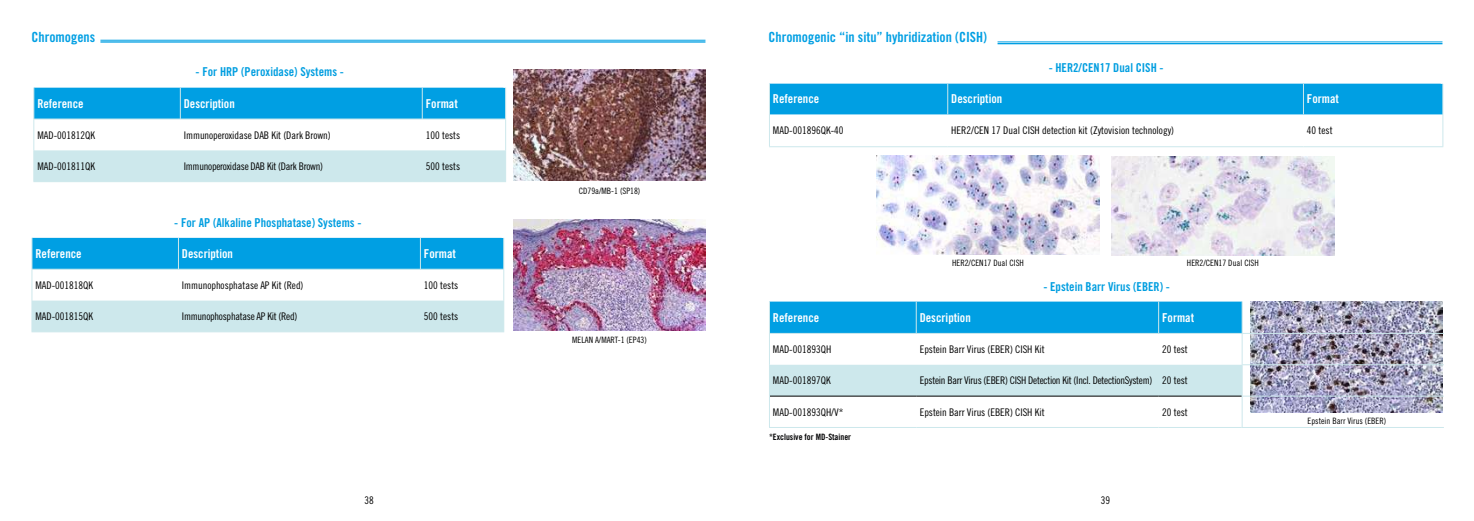
<style>
.page{position:relative;width:1474px;height:521px;background:#fff}
.page>*{position:absolute;margin:0;border:0;box-sizing:border-box;transform-origin:0 0}
.t1{font:14px "Trade Gothic LT Std Bd Cn 20";color:#009fe3}
.t2{font:12.25px "Trade Gothic LT Std Bd Cn 20";color:#009ee0}
.t3{font:12.25px "Trade Gothic LT Std Bd Cn 20";color:#fff}
.t4{font:10.5px "Trade Gothic LT Std Cn 18";letter-spacing:-.005em;color:#000}
.t5{font:10.5px "Trade Gothic LT Std Cn 18";letter-spacing:-.025em;color:#000}
.t6{font:8.75px "Trade Gothic LT Std Cn 18";color:#000}
.t7{font:8.75px "Trade Gothic LT Std Bd Cn 20";color:#020203}
</style>
<div class="page">
<img style="left:513px;top:69px;width:192px;height:112px">
<img style="left:513px;top:219px;width:192px;height:112px">
<div style="left:35px;top:88px;width:470px;height:31px;background:#009fe3"></div>
<div style="left:34px;top:150px;width:471px;height:31px;background:#cde8ec"></div>
<hr style="left:33px;top:119px;width:1px;height:31px;background:#cde8ec">
<hr style="left:505px;top:119px;width:1px;height:31px;background:#cde8ec">
<hr style="left:33px;top:150px;width:1px;height:31px;background:#cde8ec">
<hr style="left:505px;top:150px;width:1px;height:31px;background:#cde8ec">
<hr style="left:33px;top:181px;width:147px;height:1px;background:#cde8ec">
<hr style="left:180px;top:181px;width:242px;height:1px;background:#cde8ec">
<hr style="left:422px;top:181px;width:84px;height:1px;background:#cde8ec">
<hr style="left:34px;top:88px;width:1px;height:31px;background:#cde8ec">
<hr style="left:34px;top:119px;width:146px;height:1px;background:#cde8ec">
<hr style="left:180px;top:88px;width:1px;height:31px;background:#cde8ec">
<hr style="left:180px;top:119px;width:242px;height:1px;background:#cde8ec">
<hr style="left:422px;top:88px;width:1px;height:31px;background:#cde8ec">
<hr style="left:505px;top:88px;width:1px;height:31px;background:#cde8ec">
<hr style="left:422px;top:119px;width:84px;height:1px;background:#cde8ec">
<div style="left:33px;top:238px;width:470px;height:31px;background:#009fe3"></div>
<div style="left:33px;top:301px;width:470px;height:30px;background:#cde8ec"></div>
<hr style="left:32px;top:269px;width:1px;height:32px;background:#cde8ec">
<hr style="left:503px;top:269px;width:1px;height:32px;background:#cde8ec">
<hr style="left:32px;top:301px;width:1px;height:30px;background:#cde8ec">
<hr style="left:503px;top:301px;width:1px;height:30px;background:#cde8ec">
<hr style="left:32px;top:331px;width:146px;height:1px;background:#cde8ec">
<hr style="left:178px;top:331px;width:242px;height:1px;background:#cde8ec">
<hr style="left:420px;top:331px;width:84px;height:1px;background:#cde8ec">
<hr style="left:178px;top:269px;width:242px;height:1px;background:#cde8ec">
<hr style="left:32px;top:238px;width:1px;height:31px;background:#cde8ec">
<hr style="left:178px;top:238px;width:1px;height:31px;background:#cde8ec">
<hr style="left:32px;top:269px;width:146px;height:1px;background:#cde8ec">
<hr style="left:420px;top:238px;width:1px;height:31px;background:#cde8ec">
<hr style="left:503px;top:238px;width:1px;height:31px;background:#cde8ec">
<hr style="left:420px;top:269px;width:84px;height:1px;background:#cde8ec">
<hr style="left:100px;top:40px;width:605px;height:1px;background:#009fe3">
<hr style="left:100px;top:41px;width:605px;height:2px;background:#009fe3">
<img style="left:1250px;top:302px;width:192px;height:110px">
<div style="left:770px;top:84px;width:672px;height:30px;background:#009fe3"></div>
<hr style="left:769px;top:84px;width:1px;height:30px;background:#cde8ec">
<hr style="left:1442px;top:84px;width:1px;height:30px;background:#cde8ec">
<hr style="left:947px;top:84px;width:1px;height:30px;background:#cde8ec">
<hr style="left:1303px;top:84px;width:1px;height:30px;background:#cde8ec">
<hr style="left:769px;top:114px;width:1px;height:32px;background:#cde8ec">
<hr style="left:1442px;top:114px;width:1px;height:32px;background:#cde8ec">
<hr style="left:769px;top:146px;width:178px;height:1px;background:#cde8ec">
<hr style="left:947px;top:146px;width:356px;height:1px;background:#cde8ec">
<hr style="left:1303px;top:146px;width:140px;height:1px;background:#cde8ec">
<div style="left:770px;top:302px;width:471px;height:31px;background:#009fe3"></div>
<div style="left:770px;top:365px;width:471px;height:31px;background:#cde8ec"></div>
<hr style="left:1241px;top:364px;width:202px;height:1px;background:#cde8ec">
<hr style="left:1241px;top:396px;width:202px;height:1px;background:#cde8ec">
<hr style="left:1241px;top:427px;width:202px;height:1px;background:#cde8ec">
<hr style="left:1241px;top:334px;width:1px;height:30px;background:#cde8ec">
<hr style="left:770px;top:396px;width:146px;height:1px;background:#000">
<hr style="left:916px;top:302px;width:1px;height:31px;background:#cde8ec">
<hr style="left:1158px;top:302px;width:1px;height:31px;background:#cde8ec">
<hr style="left:916px;top:396px;width:242px;height:1px;background:#000">
<hr style="left:1158px;top:396px;width:83px;height:1px;background:#000">
<hr style="left:769px;top:333px;width:1px;height:32px;background:#cde8ec">
<hr style="left:769px;top:365px;width:1px;height:31px;background:#cde8ec">
<hr style="left:769px;top:396px;width:1px;height:31px;background:#cde8ec">
<hr style="left:769px;top:427px;width:147px;height:1px;background:#cde8ec">
<hr style="left:916px;top:427px;width:242px;height:1px;background:#cde8ec">
<hr style="left:1158px;top:427px;width:83px;height:1px;background:#cde8ec">
<hr style="left:1241px;top:365px;width:1px;height:31px;background:#cde8ec">
<hr style="left:769px;top:302px;width:1px;height:31px;background:#cde8ec">
<hr style="left:769px;top:333px;width:147px;height:1px;background:#cde8ec">
<hr style="left:916px;top:333px;width:242px;height:1px;background:#cde8ec">
<hr style="left:1158px;top:333px;width:83px;height:1px;background:#cde8ec">
<hr style="left:1241px;top:333px;width:202px;height:1px;background:#cde8ec">
<hr style="left:1241px;top:302px;width:1px;height:31px;background:#cde8ec">
<hr style="left:1241px;top:396px;width:1px;height:31px;background:#cde8ec">
<img style="left:1111px;top:156px;width:223px;height:99px">
<img style="left:876px;top:156px;width:223px;height:99px">
<hr style="left:997px;top:42px;width:445px;height:1px;background:#009fe3">
<hr style="left:997px;top:43px;width:445px;height:1px;background:#009fe3">
<h1 class="t1" style="left:32px;top:28px;width:65px">Chromogens</h1>
<p class="t2" style="left:195px;top:65px;width:150px">- For HRP (Peroxidase) Systems -</p>
<p class="t3" style="left:37px;top:96px;width:48px">Reference</p>
<p class="t3" style="left:184px;top:96px;width:53px">Description</p>
<p class="t3" style="left:426px;top:96px;width:33px">Format</p>
<p class="t4" style="left:37px;top:128px;width:59px">MAD-001812QK</p>
<p class="t4" style="left:184px;top:128px;width:148px">Immunoperoxidase DAB Kit (Dark Brown)</p>
<p class="t4" style="left:426px;top:128px;width:36px">100 tests</p>
<p class="t4" style="left:37px;top:160px;width:59px">MAD-001811QK</p>
<p class="t5" style="left:184px;top:160px;width:141px">Immunoperoxidase DAB Kit (Dark Brown)</p>
<p class="t4" style="left:426px;top:160px;width:36px">500 tests</p>
<p class="t2" style="left:174px;top:215px;width:189px">- For AP (Alkaline Phosphatase) Systems -</p>
<p class="t3" style="left:35px;top:246px;width:48px">Reference</p>
<p class="t3" style="left:182px;top:246px;width:53px">Description</p>
<p class="t3" style="left:424px;top:246px;width:33px">Format</p>
<p class="t4" style="left:35px;top:279px;width:59px">MAD-001818QK</p>
<p class="t4" style="left:182px;top:279px;width:123px">Immunophosphatase AP Kit (Red)</p>
<p class="t4" style="left:424px;top:279px;width:36px">100 tests</p>
<p class="t4" style="left:35px;top:310px;width:59px">MAD-001815QK</p>
<p class="t5" style="left:182px;top:310px;width:117px">Immunophosphatase AP Kit (Red)</p>
<p class="t4" style="left:424px;top:310px;width:36px">500 tests</p>
<p class="t6" style="left:578px;top:185px;width:63px">CD79a/MB-1 (SP18)</p>
<p class="t6" style="left:572px;top:335px;width:76px">MELAN A/MART-1 (EP43)</p>
<h1 class="t1" style="left:768px;top:28px;width:220px">Chromogenic “in situ” hybridization (CISH)</h1>
<p class="t2" style="left:1048px;top:61px;width:116px">- HER2/CEN17 Dual CISH -</p>
<p class="t3" style="left:773px;top:92px;width:48px">Reference</p>
<p class="t3" style="left:951px;top:92px;width:53px">Description</p>
<p class="t3" style="left:1306px;top:92px;width:33px">Format</p>
<p class="t4" style="left:773px;top:124px;width:72px">MAD-001896QK-40</p>
<p class="t4" style="left:951px;top:124px;width:224px">HER2/CEN 17 Dual CISH detection kit (Zytovision technology)</p>
<p class="t4" style="left:1306px;top:124px;width:27px">40 test</p>
<p class="t6" style="left:952px;top:258px;width:73px">HER2/CEN17 Dual CISH</p>
<p class="t6" style="left:1186px;top:258px;width:73px">HER2/CEN17 Dual CISH</p>
<p class="t2" style="left:1043px;top:279px;width:128px">- Epstein Barr Virus (EBER) -</p>
<p class="t3" style="left:773px;top:310px;width:48px">Reference</p>
<p class="t3" style="left:919px;top:310px;width:53px">Description</p>
<p class="t3" style="left:1162px;top:310px;width:33px">Format</p>
<p class="t4" style="left:773px;top:343px;width:60px">MAD-001893QH</p>
<p class="t4" style="left:919px;top:343px;width:126px">Epstein Barr Virus (EBER) CISH Kit</p>
<p class="t4" style="left:1162px;top:343px;width:27px">20 test</p>
<p class="t4" style="left:773px;top:374px;width:59px">MAD-001897QK</p>
<p class="t5" style="left:919px;top:374px;width:269px">Epstein Barr Virus (EBER) CISH Detection Kit (Incl. DetectionSystem) 20 test</p>
<p class="t4" style="left:773px;top:406px;width:72px">MAD-001893QH/V*</p>
<p class="t4" style="left:919px;top:406px;width:126px">Epstein Barr Virus (EBER) CISH Kit</p>
<p class="t4" style="left:1162px;top:406px;width:27px">20 test</p>
<p class="t7" style="left:769px;top:432px;width:84px">*Exclusive for MD-Stainer</p>
<p class="t6" style="left:1307px;top:415px;width:80px">Epstein Barr Virus (EBER)</p>
<p class="t4" style="left:364px;top:494px;width:11px">38</p>
<p class="t4" style="left:1100px;top:494px;width:11px">39</p>
</div>
